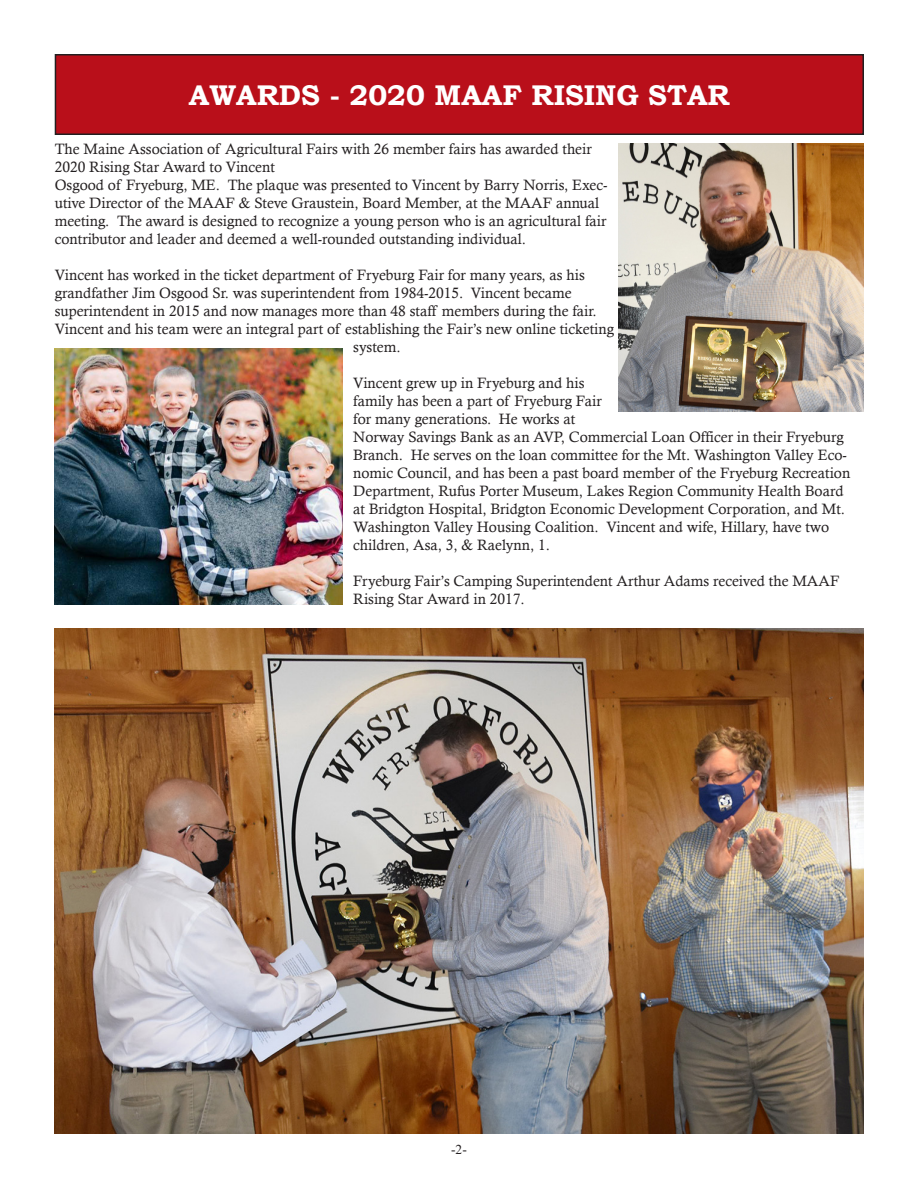
<style>
.page{position:relative;width:918px;height:1188px;background:#fff}
.page>*{position:absolute;margin:0;border:0;box-sizing:border-box;transform-origin:0 0}
.t1{font:700 28.5px "Bookman Old Style";color:#fff}
.No_Spacing{font:15px/18px "Calisto";color:#231f20}
.t2{font:13.5px "Times New Roman";color:#231f20}
</style>
<div class="page">
<img style="left:618px;top:144px;width:246px;height:267px">
<img style="left:55px;top:349px;width:287px;height:255px">
<img style="left:55px;top:629px;width:809px;height:505px">
<div style="left:55px;top:55px;width:808px;height:79px;background:#b90f1a"></div>
<div style="left:55px;top:54px;width:809px;height:81px;border:2px solid #231f20"></div>
<p class="t1" style="left:189px;top:74px;width:542px">AWARDS - 2020 MAAF RISING STAR</p>
<p class="No_Spacing" style="left:55px;top:140px;width:538px">The Maine Association of Agricultural Fairs with 26 member fairs has awarded their<br>2020 Rising Star Award to Vincent</p>
<p class="No_Spacing" style="left:55px;top:176px;width:554px">Osgood of Fryeburg, ME. The plaque was presented to Vincent by Barry Norris, Exec&shy;utive Director of the MAAF &amp; Steve Graustein, Board Member, at the MAAF annual meeting. The award is designed to recognize a young person who is an agricultural fair contributor and leader and deemed a well-rounded outstanding individual.</p>
<p class="No_Spacing" style="left:55px;top:266px;width:532px">Vincent has worked in the ticket department of Fryeburg Fair for many years, as his</p>
<p class="No_Spacing" style="left:55px;top:284px;width:519px">grandfather Jim Osgood Sr. was superintendent from 1984-2015. Vincent became</p>
<p class="No_Spacing" style="left:55px;top:302px;width:544px">superintendent in 2015 and now manages more than 48 staff members during the fair.</p>
<p class="No_Spacing" style="left:55px;top:320px;width:561px">Vincent and his team were an integral part of establishing the Fair’s new online ticketing</p>
<p class="No_Spacing" style="left:353px;top:338px;width:49px">system.</p>
<p class="No_Spacing" style="left:353px;top:374px;width:499px">Vincent grew up in Fryeburg and his<br>family has been a part of Fryeburg Fair<br>for many generations. He works at<br>Norway Savings Bank as an AVP, Commercial Loan Officer in their Fryeburg Branch. He serves on the loan committee for the Mt. Washington Valley Eco&shy;nomic Council, and has been a past board member of the Fryeburg Recreation Department, Rufus Porter Museum, Lakes Region Community Health Board at Bridgton Hospital, Bridgton Economic Development Corporation, and Mt.<br>Washington Valley Housing Coalition. Vincent and wife, Hillary, have two children, Asa, 3, &amp; Raelynn, 1.</p>
<p class="No_Spacing" style="left:353px;top:572px;width:488px">Fryeburg Fair’s Camping Superintendent Arthur Adams received the MAAF<br>Rising Star Award in 2017.</p>
<p class="t2" style="left:451px;top:1140px;width:17px">-2-</p>
</div>
